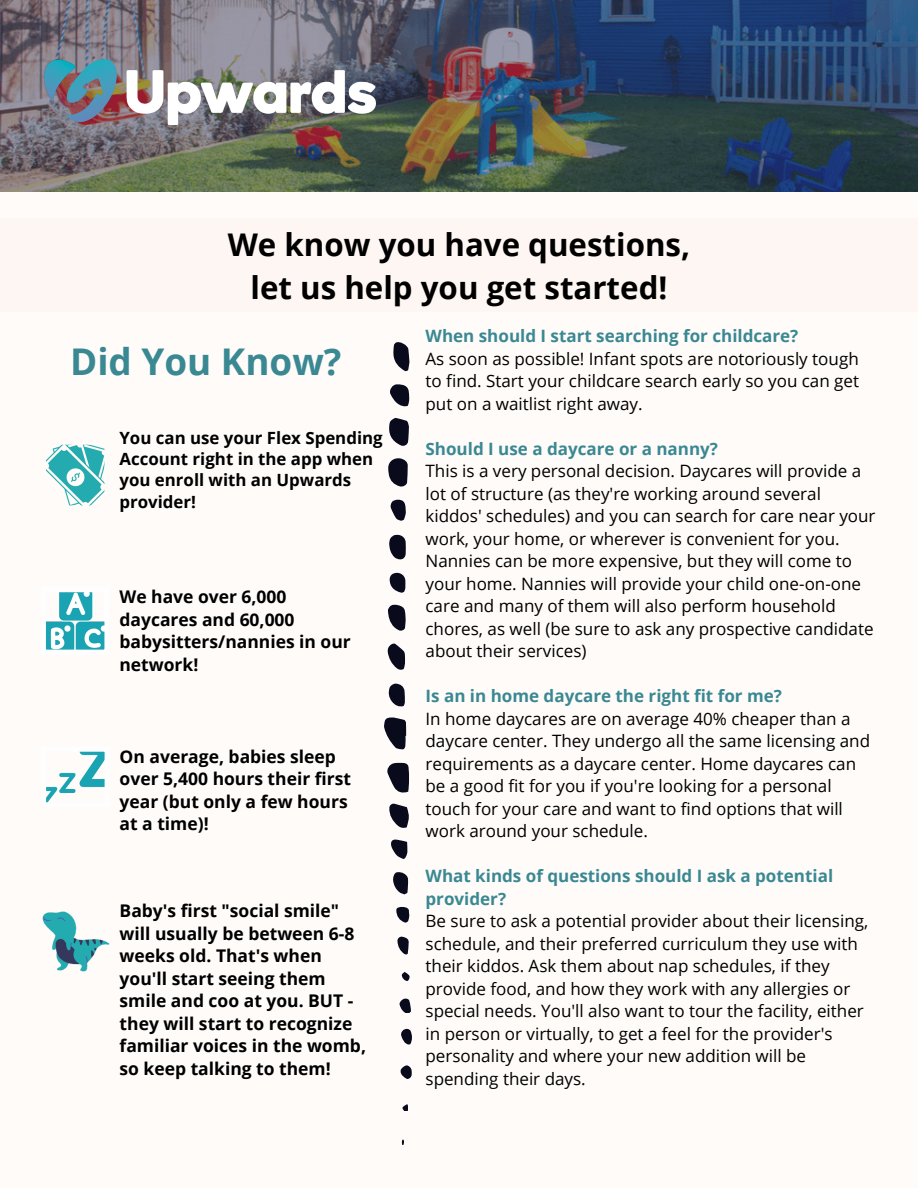
<style>
.page{position:relative;width:918px;height:1188px;background:#fefbf9}
.page>*{position:absolute;margin:0;border:0;box-sizing:border-box;transform-origin:0 0}
.t1{font:700 36.75px "Open Sans";color:#3a8892}
.t2{font:700 31.2px/42.8px "Open Sans";color:#000;text-align:center}
.t3{font:700 17.55px/22.5px "Open Sans";color:#000}
.t4{font:17.1px/22.5px "Open Sans";color:#000}
.t5{font:700 17.1px/22.5px "Open Sans";color:#3a8892}
.t6{font:700 16.8px/21.3px "Open Sans";color:#000}
</style>
<div class="page">
<div style="left:0;top:218px;width:918px;height:93px;background:#fdf6f2"></div>
<svg style="left:45px;top:444px;width:60px;height:62px"></svg>
<svg style="left:45px;top:592px;width:60px;height:58px"></svg>
<svg style="left:46px;top:751px;width:59px;height:52px"></svg>
<img style="left:42px;top:911px;width:68px;height:61px">
<img style="left:57px;top:940px;width:41px;height:24px">
<svg style="left:387px;top:763px;width:22px;height:30px"></svg>
<svg style="left:384px;top:717px;width:22px;height:32px"></svg>
<svg style="left:388px;top:458px;width:20px;height:29px"></svg>
<svg style="left:389px;top:418px;width:20px;height:28px"></svg>
<svg style="left:389px;top:803px;width:20px;height:25px"></svg>
<svg style="left:393px;top:342px;width:16px;height:29px"></svg>
<svg style="left:388px;top:604px;width:18px;height:27px"></svg>
<svg style="left:389px;top:534px;width:17px;height:26px"></svg>
<svg style="left:387px;top:643px;width:19px;height:27px"></svg>
<svg style="left:390px;top:384px;width:19px;height:23px"></svg>
<svg style="left:388px;top:684px;width:17px;height:23px"></svg>
<svg style="left:390px;top:572px;width:15px;height:21px"></svg>
<svg style="left:391px;top:839px;width:16px;height:20px"></svg>
<svg style="left:393px;top:872px;width:15px;height:22px"></svg>
<svg style="left:390px;top:499px;width:16px;height:22px"></svg>
<svg style="left:396px;top:906px;width:13px;height:17px"></svg>
<svg style="left:397px;top:936px;width:12px;height:18px"></svg>
<svg style="left:399px;top:998px;width:11px;height:15px"></svg>
<svg style="left:401px;top:1028px;width:11px;height:16px"></svg>
<svg style="left:401px;top:1065px;width:11px;height:13px"></svg>
<svg style="left:401px;top:972px;width:9px;height:9px"></svg>
<svg style="left:402px;top:1104px;width:6px;height:7px"></svg>
<img style="left:0;top:0;width:918px;height:192px">
<img style="left:42px;top:55px;width:334px;height:70px">
<p class="t2" style="left:228px;top:223px;width:464px">We know you have questions, let us help you get started!</p>
<p class="t1" style="left:70px;top:336px;width:273px">Did You Know?</p>
<p class="t6" style="left:119px;top:426px;width:265px">You can use your Flex Spending<br>Account right in the app when you enroll with an Upwards provider!</p>
<p class="t3" style="left:119px;top:585px;width:233px">We have over 6,000 daycares and 60,000 babysitters/nannies in our network!</p>
<p class="t3" style="left:120px;top:744px;width:233px">On average, babies sleep over 5,400 hours their first year (but only a few hours at a time)!</p>
<p class="t3" style="left:120px;top:899px;width:236px">Baby's first "social smile" will usually be between 6-8 weeks old. That's when</p>
<p class="t3" style="left:120px;top:966px;width:248px">you'll start seeing them smile and coo at you. BUT - they will start to recognize familiar voices in the womb, so keep talking to them!</p>
<p class="t5" style="left:426px;top:324px;width:374px">When should I start searching for childcare?</p>
<p class="t4" style="left:426px;top:347px;width:435px">As soon as possible! Infant spots are notoriously tough</p>
<p class="t4" style="left:426px;top:369px;width:435px">to find. Start your childcare search early so you can get put on a waitlist right away.</p>
<p class="t5" style="left:426px;top:437px;width:294px">Should I use a daycare or a nanny?</p>
<p class="t4" style="left:426px;top:459px;width:437px">This is a very personal decision. Daycares will provide a lot of structure (as they're working around several</p>
<p class="t4" style="left:426px;top:504px;width:452px">kiddos' schedules) and you can search for care near your work, your home, or wherever is convenient for you.<br>Nannies can be more expensive, but they will come to your home. Nannies will provide your child one-on-one care and many of them will also perform household chores, as well (be sure to ask any prospective candidate about their services)</p>
<p class="t5" style="left:426px;top:684px;width:358px">Is an in home daycare the right fit for me?</p>
<p class="t4" style="left:426px;top:707px;width:446px">In home daycares are on average 40% cheaper than a daycare center. They undergo all the same licensing and requirements as a daycare center. Home daycares can</p>
<p class="t4" style="left:426px;top:774px;width:408px">be a good fit for you if you're looking for a personal</p>
<p class="t4" style="left:426px;top:797px;width:419px">touch for your care and want to find options that will work around your schedule.</p>
<p class="t5" style="left:426px;top:864px;width:409px">What kinds of questions should I ask a potential provider?</p>
<p class="t4" style="left:426px;top:909px;width:444px">Be sure to ask a potential provider about their licensing, schedule, and their preferred curriculum they use with their kiddos. Ask them about nap schedules, if they provide food, and how they work with any allergies or special needs. You'll also want to tour the facility, either in person or virtually, to get a feel for the provider's personality and where your new addition will be</p>
<p class="t4" style="left:426px;top:1067px;width:162px">spending their days.</p>
</div>
